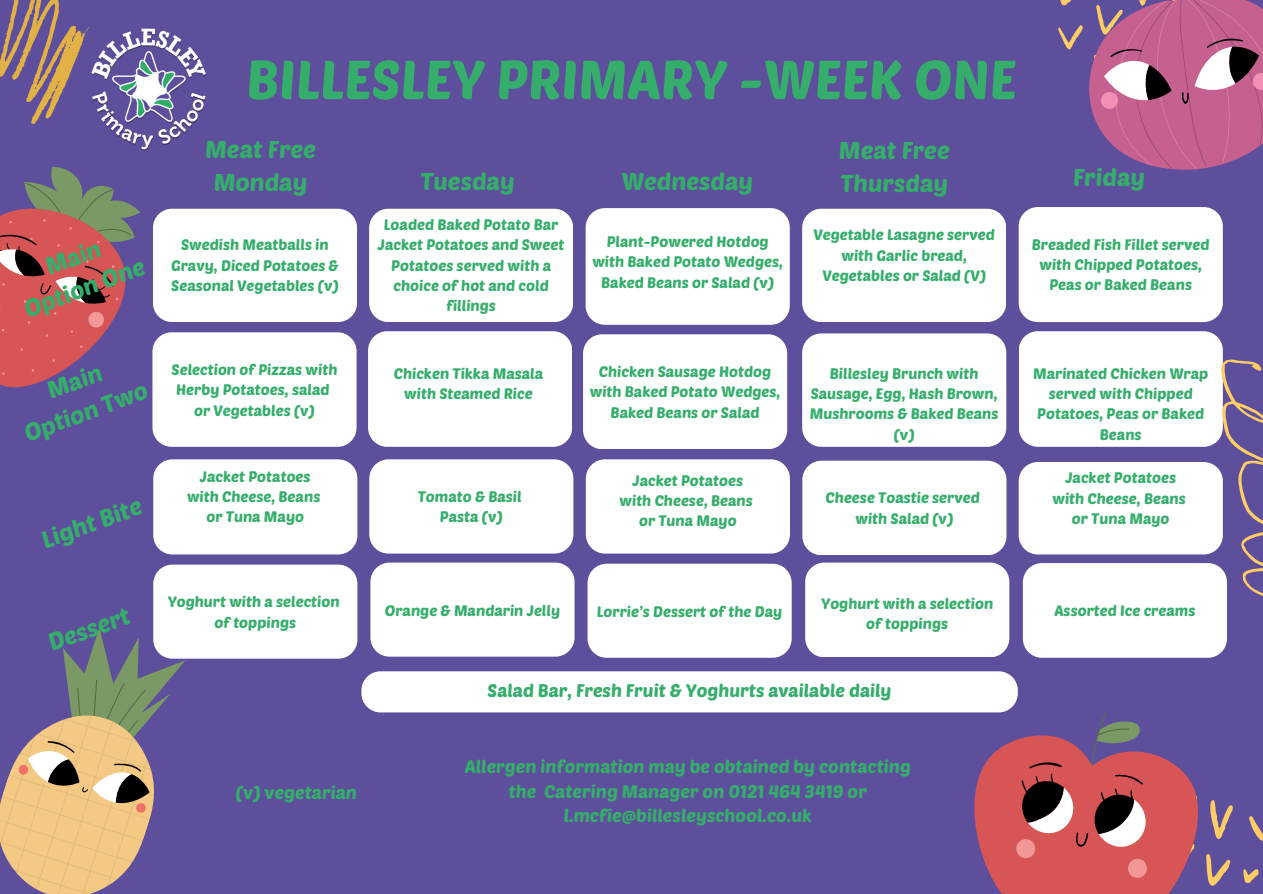
<style>
.page{position:relative;width:1263px;height:894px;background:#fff}
.page>*{position:absolute;margin:0;border:0;box-sizing:border-box;transform-origin:0 0}
.t1{font:54px "Poetsen One";color:#35ae6b}
.t2{font:24px/32.7px "Poetsen One";color:#35ae6b;text-align:center}
.t3{font:18px/24.8px "Poetsen One";color:#35ae6b;text-align:center}
.t4{font:15px/20.2px "Poetsen One";color:#35ae6b;text-align:center}
</style>
<div class="page">
<div style="left:0;top:0;width:1263px;height:893px;background:#5e4f9c"></div>
<div style="left:153px;top:564px;width:204px;height:94px;background:#fff;border-radius:19px"></div>
<div style="left:153px;top:459px;width:204px;height:95px;background:#fff;border-radius:19px"></div>
<div style="left:152px;top:332px;width:205px;height:114px;background:#fff;border-radius:19px"></div>
<img style="left:110px;top:28px;width:96px;height:123px">
<svg style="left:0;top:0;width:113px;height:128px"></svg>
<div style="left:153px;top:209px;width:204px;height:113px;background:#fff;border-radius:19px"></div>
<div style="left:370px;top:562px;width:205px;height:94px;background:#fff;border-radius:19px"></div>
<div style="left:588px;top:563px;width:204px;height:94px;background:#fff;border-radius:19px"></div>
<div style="left:805px;top:562px;width:204px;height:95px;background:#fff;border-radius:19px"></div>
<div style="left:1023px;top:563px;width:204px;height:94px;background:#fff;border-radius:19px"></div>
<div style="left:369px;top:459px;width:204px;height:94px;background:#fff;border-radius:19px"></div>
<div style="left:586px;top:459px;width:204px;height:94px;background:#fff;border-radius:19px"></div>
<div style="left:802px;top:460px;width:204px;height:95px;background:#fff;border-radius:19px"></div>
<div style="left:1019px;top:462px;width:204px;height:92px;background:#fff;border-radius:19px"></div>
<div style="left:368px;top:331px;width:204px;height:115px;background:#fff;border-radius:19px"></div>
<div style="left:583px;top:334px;width:204px;height:115px;background:#fff;border-radius:19px"></div>
<div style="left:802px;top:333px;width:204px;height:113px;background:#fff;border-radius:19px"></div>
<div style="left:1019px;top:331px;width:204px;height:115px;background:#fff;border-radius:19px"></div>
<div style="left:369px;top:209px;width:204px;height:113px;background:#fff;border-radius:19px"></div>
<div style="left:586px;top:208px;width:204px;height:117px;background:#fff;border-radius:19px"></div>
<div style="left:802px;top:209px;width:204px;height:113px;background:#fff;border-radius:19px"></div>
<div style="left:1019px;top:207px;width:204px;height:115px;background:#fff;border-radius:19px"></div>
<svg style="left:1058px;top:0;width:205px;height:170px"></svg>
<svg style="left:1215px;top:355px;width:48px;height:241px"></svg>
<svg style="left:974px;top:741px;width:39px;height:152px;fill:#d85555"></svg>
<svg style="left:1013px;top:712px;width:250px;height:181px"></svg>
<svg style="left:0;top:167px;width:140px;height:221px"></svg>
<svg style="left:0;top:616px;width:188px;height:277px"></svg>
<div style="left:361px;top:671px;width:657px;height:41px;background:#fff;border-radius:19px"></div>
<h2 class="t2" style="left:8px;top:262px;width:129px;rotate:-20deg">Main<br>Option One</h2>
<p class="t2" style="left:8px;top:387px;width:131px;rotate:-20deg">Main<br>Option Two</p>
<p class="t2" style="left:37px;top:524px;width:106px;rotate:-20deg">Light Bite</p>
<p class="t1" style="left:246px;top:45px;width:772px">BILLESLEY PRIMARY -WEEK ONE</p>
<p class="t2" style="left:205px;top:132px;width:112px">Meat Free<br>Monday</p>
<p class="t2" style="left:420px;top:164px;width:96px">Tuesday</p>
<p class="t2" style="left:621px;top:164px;width:133px">Wednesday</p>
<p class="t2" style="left:839px;top:133px;width:112px;text-align:left">Meat Free<br>Thursday</p>
<p class="t2" style="left:1073px;top:160px;width:74px">Friday</p>
<h2 class="t4" style="left:171px;top:234px;width:169px">Swedish Meatballs in<br>Gravy, Diced Potatoes &amp;<br>Seasonal Vegetables (v)</h2>
<p class="t4" style="left:172px;top:359px;width:167px">Selection of Pizzas with<br>Herby Potatoes, salad</p>
<h2 class="t4" style="left:194px;top:399px;width:122px">or Vegetables (v)</h2>
<p class="t4" style="left:200px;top:465px;width:112px">Jacket Potatoes</p>
<p class="t4" style="left:187px;top:486px;width:135px">with Cheese, Beans</p>
<h1 class="t4" style="left:206px;top:506px;width:99px">or Tuna Mayo</h1>
<p class="t4" style="left:384px;top:214px;width:176px">Loaded Baked Potato Bar</p>
<p class="t4" style="left:378px;top:234px;width:188px">Jacket Potatoes and Sweet<br>Potatoes served with a choice of hot and cold fillings</p>
<p class="t4" style="left:592px;top:231px;width:192px">Plant-Powered Hotdog with Baked Potato Wedges,<br>Baked Beans or Salad (v)</p>
<p class="t4" style="left:813px;top:224px;width:183px">Vegetable Lasagne served with Garlic bread,<br>Vegetables or Salad (V)</p>
<p class="t4" style="left:1032px;top:234px;width:179px">Breaded Fish Fillet served with Chipped Potatoes,<br>Peas or Baked Beans</p>
<p class="t4" style="left:394px;top:362px;width:151px">Chicken Tikka Masala</p>
<h2 class="t4" style="left:404px;top:383px;width:130px">with Steamed Rice</h2>
<p class="t4" style="left:418px;top:486px;width:105px">Tomato &amp; Basil</p>
<p class="t4" style="left:440px;top:506px;width:64px">Pasta (v)</p>
<p class="t4" style="left:590px;top:361px;width:192px">Chicken Sausage Hotdog with Baked Potato Wedges,<br>Baked Beans or Salad</p>
<p class="t4" style="left:810px;top:362px;width:190px">Billesley Brunch with<br>Sausage, Egg, Hash Brown,<br>Mushrooms &amp; Baked Beans (v)</p>
<p class="t4" style="left:1033px;top:362px;width:177px">Marinated Chicken Wrap served with Chipped<br>Potatoes, Peas or Baked<br>Beans</p>
<p class="t4" style="left:632px;top:469px;width:112px">Jacket Potatoes</p>
<p class="t4" style="left:619px;top:489px;width:135px">with Cheese, Beans</p>
<p class="t4" style="left:639px;top:510px;width:99px">or Tuna Mayo</p>
<p class="t4" style="left:826px;top:487px;width:156px">Cheese Toastie served</p>
<p class="t4" style="left:855px;top:507px;width:99px">with Salad (v)</p>
<p class="t4" style="left:1065px;top:467px;width:112px">Jacket Potatoes</p>
<p class="t4" style="left:1052px;top:487px;width:135px">with Cheese, Beans</p>
<p class="t4" style="left:1072px;top:507px;width:99px">or Tuna Mayo</p>
<p class="t2" style="left:43px;top:627px;width:87px;rotate:-20deg">Dessert</p>
<p class="t4" style="left:168px;top:591px;width:174px">Yoghurt with a selection</p>
<p class="t4" style="left:214px;top:611px;width:83px">of toppings</p>
<h2 class="t4" style="left:385px;top:599px;width:177px">Orange &amp; Mandarin Jelly</h2>
<h2 class="t4" style="left:597px;top:600px;width:187px">Lorrie’s Dessert of the Day</h2>
<h2 class="t4" style="left:821px;top:593px;width:174px">Yoghurt with a selection</h2>
<p class="t4" style="left:866px;top:613px;width:83px">of toppings</p>
<p class="t3" style="left:488px;top:677px;width:405px">Salad Bar, Fresh Fruit &amp; Yoghurts available daily</p>
<p class="t4" style="left:1054px;top:599px;width:143px">Assorted Ice creams</p>
<p class="t3" style="left:236px;top:779px;width:123px">(v) vegetarian</p>
<p class="t3" style="left:465px;top:753px;width:448px">Allergen information may be obtained by contacting the Catering Manager on 0121 464 3419 or l.mcfie@billesleyschool.co.uk</p>
</div>
